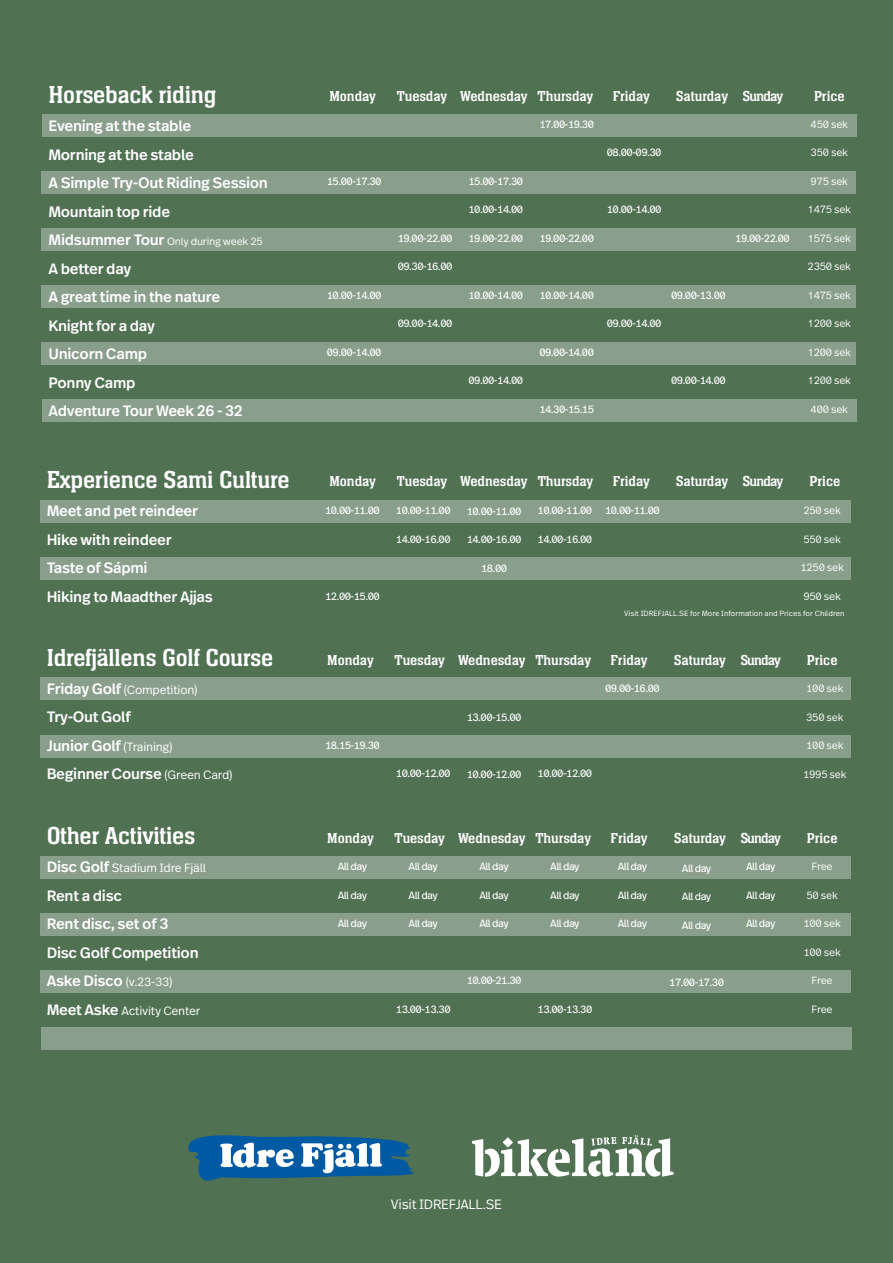
<style>
.page{position:relative;width:893px;height:1263px;background:#fff}
.page>*{position:absolute;margin:0;border:0;box-sizing:border-box;transform-origin:0 0}
.t1{font:25.5px "Neue Aachen Pro";letter-spacing:-.01em;color:#fff}
.t2{font:500 15px/28.5px "Real Text Pro";letter-spacing:-.02em;color:#fff}
.t3{font:15px "Neue Aachen Pro";letter-spacing:-.01em;color:#fff}
.t4{font:300 13.5px "Real Text Pro";letter-spacing:-.02em;color:#fff}
.t5{font:300 12px "Real Text Pro";letter-spacing:-.02em;color:#fff}
.t6{font:10.5px "Real Text Pro";letter-spacing:-.05em;color:#fff}
.t7{font:300 10.5px "Real Text Pro";letter-spacing:-.02em;color:#fff}
.t8{font:300 7.5px "Real Text Pro";color:#fff}
.s1{font-weight:500;font-size:15px}
.s2{font-weight:300;font-size:12px}
</style>
<div class="page">
<div style="left:1px;top:1px;width:891px;height:1261px;background:#517153"></div>
<div style="left:41px;top:856px;width:810px;height:23px;background:#8a9f8b"></div>
<div style="left:41px;top:913px;width:810px;height:23px;background:#8a9f8b"></div>
<div style="left:41px;top:970px;width:810px;height:23px;background:#8a9f8b"></div>
<div style="left:42px;top:114px;width:815px;height:23px;background:#8a9f8b"></div>
<div style="left:41px;top:171px;width:815px;height:23px;background:#8a9f8b"></div>
<div style="left:41px;top:228px;width:814px;height:23px;background:#8a9f8b"></div>
<div style="left:41px;top:500px;width:810px;height:22px;background:#8a9f8b"></div>
<div style="left:41px;top:557px;width:810px;height:23px;background:#8a9f8b"></div>
<div style="left:41px;top:677px;width:810px;height:23px;background:#8a9f8b"></div>
<div style="left:41px;top:734px;width:810px;height:23px;background:#8a9f8b"></div>
<svg style="left:188px;top:1135px;width:226px;height:46px"></svg>
<svg style="left:472px;top:1135px;width:201px;height:41px"></svg>
<div style="left:41px;top:285px;width:815px;height:23px;background:#8a9f8b"></div>
<div style="left:41px;top:342px;width:815px;height:23px;background:#8a9f8b"></div>
<div style="left:41px;top:1027px;width:810px;height:23px;background:#8a9f8b"></div>
<div style="left:42px;top:399px;width:815px;height:23px;background:#8a9f8b"></div>
<h1 class="t1" style="left:49px;top:81px;width:170px">Horseback riding</h1>
<h2 class="t3" style="left:814px;top:88px;width:32px">Price</h2>
<h2 class="t3" style="left:329px;top:88px;width:48px">Monday</h2>
<h2 class="t3" style="left:397px;top:88px;width:198px">Tuesday Wednesday Thursday</h2>
<h2 class="t3" style="left:613px;top:88px;width:39px">Friday</h2>
<h2 class="t3" style="left:676px;top:88px;width:109px">Saturday Sunday</h2>
<h2 class="t2" style="left:49px;top:111px;width:221px">Evening at the stable<br>Morning at the stable<br>A Simple Try-Out Riding Session<br>Mountain top ride</h2>
<p class="t7" style="left:49px;top:234px;width:216px"><span class="s1">Midsummer Tour</span> Only during week 25</p>
<h2 class="t2" style="left:49px;top:254px;width:196px">A better day<br>A great time in the nature<br>Knight for a day<br>Unicorn Camp<br>Ponny Camp<br>Adventure Tour Week 26 - 32</h2>
<h1 class="t1" style="left:47px;top:466px;width:244px">Experience Sami Culture</h1>
<h2 class="t2" style="left:47px;top:496px;width:168px">Meet and pet reindeer<br>Hike with reindeer<br>Taste of Sápmi<br>Hiking to Maadther Ajjas</h2>
<h1 class="t1" style="left:47px;top:644px;width:228px">Idrefjällens Golf Course</h1>
<p class="t5" style="left:47px;top:681px;width:152px"><span class="s1">Friday Golf</span> (Competition)</p>
<h2 class="t2" style="left:47px;top:702px;width:187px">Try-Out Golf<br>Junior Golf <span class="s2">(Training)<br></span>Beginner Course <span class="s2">(Green Card)</span></h2>
<h1 class="t1" style="left:47px;top:822px;width:150px">Other Activities</h1>
<p class="t5" style="left:47px;top:860px;width:161px"><span class="s1">Disc Golf</span> Stadium Idre Fjäll</p>
<h2 class="t2" style="left:47px;top:881px;width:153px">Rent a disc<br>Rent disc, set of 3<br>Disc Golf Competition<br>Aske Disco <span class="s2">(v.23-33)</span></h2>
<p class="t5" style="left:47px;top:1002px;width:155px"><span class="s1">Meet Aske</span> Activity Center</p>
<p class="t6" style="left:539px;top:117px;width:56px">17.00-19.30</p>
<p class="t6" style="left:607px;top:145px;width:56px">08.00-09.30</p>
<p class="t6" style="left:327px;top:174px;width:56px">15.00-17.30</p>
<p class="t6" style="left:398px;top:231px;width:56px">19.00-22.00</p>
<p class="t6" style="left:398px;top:259px;width:56px">09.30-16.00</p>
<p class="t6" style="left:468px;top:174px;width:56px">15.00-17.30</p>
<p class="t6" style="left:468px;top:202px;width:56px">10.00-14.00</p>
<p class="t6" style="left:468px;top:231px;width:56px">19.00-22.00</p>
<p class="t6" style="left:539px;top:231px;width:56px">19.00-22.00</p>
<p class="t6" style="left:607px;top:202px;width:56px">10.00-14.00</p>
<p class="t6" style="left:735px;top:231px;width:56px">19.00-22.00</p>
<p class="t6" style="left:327px;top:288px;width:56px">10.00-14.00</p>
<p class="t6" style="left:468px;top:288px;width:56px">10.00-14.00</p>
<p class="t6" style="left:539px;top:288px;width:56px">10.00-14.00</p>
<p class="t6" style="left:671px;top:288px;width:56px">09.00-13.00</p>
<p class="t6" style="left:398px;top:316px;width:56px">09.00-14.00</p>
<p class="t6" style="left:607px;top:316px;width:56px">09.00-14.00</p>
<p class="t6" style="left:327px;top:345px;width:56px">09.00-14.00</p>
<p class="t6" style="left:539px;top:345px;width:56px">09.00-14.00</p>
<p class="t6" style="left:468px;top:373px;width:56px">09.00-14.00</p>
<p class="t6" style="left:671px;top:373px;width:56px">09.00-14.00</p>
<p class="t6" style="left:539px;top:402px;width:56px">14.30-15.15</p>
<p class="t7" style="left:811px;top:117px;width:39px">450 sek</p>
<p class="t7" style="left:811px;top:145px;width:39px">350 sek</p>
<p class="t7" style="left:811px;top:174px;width:39px">975 sek</p>
<p class="t7" style="left:808px;top:202px;width:45px">1475 sek</p>
<p class="t7" style="left:808px;top:231px;width:45px">1575 sek</p>
<p class="t7" style="left:808px;top:259px;width:45px">2350 sek</p>
<p class="t7" style="left:808px;top:288px;width:45px">1475 sek</p>
<p class="t7" style="left:808px;top:316px;width:45px">1200 sek</p>
<p class="t7" style="left:808px;top:345px;width:45px">1200 sek</p>
<p class="t7" style="left:808px;top:373px;width:45px">1200 sek</p>
<p class="t7" style="left:811px;top:402px;width:39px">400 sek</p>
<h2 class="t3" style="left:329px;top:473px;width:48px">Monday</h2>
<h2 class="t3" style="left:397px;top:473px;width:198px">Tuesday Wednesday Thursday</h2>
<h2 class="t3" style="left:613px;top:473px;width:39px">Friday</h2>
<h2 class="t3" style="left:676px;top:473px;width:109px">Saturday Sunday</h2>
<h2 class="t3" style="left:809px;top:473px;width:32px">Price</h2>
<p class="t6" style="left:325px;top:503px;width:56px">10.00-11.00</p>
<p class="t6" style="left:396px;top:503px;width:56px">10.00-11.00</p>
<p class="t6" style="left:396px;top:532px;width:56px">14.00-16.00</p>
<p class="t6" style="left:325px;top:589px;width:56px">12.00-15.00</p>
<p class="t6" style="left:467px;top:504px;width:56px">10.00-11.00</p>
<p class="t6" style="left:467px;top:532px;width:56px">14.00-16.00</p>
<p class="t6" style="left:481px;top:561px;width:27px">18.00</p>
<p class="t6" style="left:538px;top:503px;width:56px">10.00-11.00</p>
<p class="t6" style="left:538px;top:532px;width:56px">14.00-16.00</p>
<p class="t6" style="left:605px;top:503px;width:56px">10.00-11.00</p>
<p class="t7" style="left:803px;top:503px;width:39px">250 sek</p>
<p class="t7" style="left:803px;top:532px;width:39px">550 sek</p>
<p class="t7" style="left:800px;top:560px;width:45px">1250 sek</p>
<p class="t7" style="left:803px;top:589px;width:39px">950 sek</p>
<p class="t8" style="left:624px;top:608px;width:222px">Visit IDREFJALL.SE for More Information and Prices for Children</p>
<h2 class="t3" style="left:327px;top:652px;width:48px">Monday</h2>
<h2 class="t3" style="left:395px;top:652px;width:198px">Tuesday Wednesday Thursday</h2>
<h2 class="t3" style="left:611px;top:652px;width:39px">Friday</h2>
<h2 class="t3" style="left:674px;top:652px;width:109px">Saturday Sunday</h2>
<p class="t6" style="left:325px;top:738px;width:56px">18.15-19.30</p>
<p class="t6" style="left:396px;top:766px;width:56px">10.00-12.00</p>
<p class="t6" style="left:467px;top:710px;width:56px">13.00-15.00</p>
<p class="t6" style="left:605px;top:681px;width:56px">09.00-16.00</p>
<p class="t6" style="left:467px;top:767px;width:56px">10.00-12.00</p>
<p class="t6" style="left:538px;top:766px;width:56px">10.00-12.00</p>
<h2 class="t3" style="left:327px;top:829px;width:48px">Monday</h2>
<h2 class="t3" style="left:395px;top:829px;width:198px">Tuesday Wednesday Thursday</h2>
<h2 class="t3" style="left:611px;top:829px;width:39px">Friday</h2>
<h2 class="t3" style="left:674px;top:829px;width:109px">Saturday Sunday</h2>
<p class="t6" style="left:338px;top:859px;width:31px">All day</p>
<p class="t6" style="left:338px;top:888px;width:31px">All day</p>
<p class="t6" style="left:338px;top:916px;width:31px">All day</p>
<p class="t6" style="left:409px;top:859px;width:31px">All day</p>
<p class="t6" style="left:409px;top:888px;width:31px">All day</p>
<p class="t6" style="left:409px;top:916px;width:31px">All day</p>
<p class="t6" style="left:479px;top:859px;width:31px">All day</p>
<p class="t6" style="left:479px;top:888px;width:31px">All day</p>
<p class="t6" style="left:479px;top:916px;width:31px">All day</p>
<p class="t6" style="left:550px;top:859px;width:31px">All day</p>
<p class="t6" style="left:550px;top:888px;width:31px">All day</p>
<p class="t6" style="left:550px;top:916px;width:31px">All day</p>
<p class="t6" style="left:396px;top:1002px;width:56px">13.00-13.30</p>
<p class="t6" style="left:467px;top:973px;width:56px">10.00-21.30</p>
<p class="t6" style="left:538px;top:1002px;width:56px">13.00-13.30</p>
<p class="t6" style="left:618px;top:859px;width:31px">All day</p>
<p class="t6" style="left:618px;top:888px;width:31px">All day</p>
<p class="t6" style="left:618px;top:916px;width:31px">All day</p>
<p class="t6" style="left:682px;top:861px;width:31px">All day</p>
<p class="t6" style="left:682px;top:889px;width:31px">All day</p>
<p class="t6" style="left:682px;top:918px;width:31px">All day</p>
<p class="t6" style="left:669px;top:975px;width:56px">17.00-17.30</p>
<p class="t6" style="left:746px;top:859px;width:31px">All day</p>
<p class="t6" style="left:746px;top:888px;width:31px">All day</p>
<p class="t6" style="left:746px;top:916px;width:31px">All day</p>
<h2 class="t3" style="left:807px;top:652px;width:32px">Price</h2>
<p class="t7" style="left:806px;top:681px;width:39px">100 sek</p>
<p class="t7" style="left:806px;top:710px;width:39px">350 sek</p>
<p class="t7" style="left:806px;top:738px;width:39px">100 sek</p>
<p class="t7" style="left:803px;top:767px;width:45px">1995 sek</p>
<h2 class="t3" style="left:807px;top:829px;width:32px">Price</h2>
<p class="t7" style="left:812px;top:859px;width:23px">Free</p>
<p class="t7" style="left:806px;top:888px;width:33px">50 sek</p>
<p class="t7" style="left:803px;top:916px;width:39px">100 sek</p>
<p class="t7" style="left:803px;top:945px;width:39px">100 sek</p>
<p class="t7" style="left:812px;top:973px;width:23px">Free</p>
<p class="t7" style="left:812px;top:1002px;width:23px">Free</p>
<p class="t4" style="left:391px;top:1195px;width:112px">Visit IDREFJALL.SE</p>
</div>
